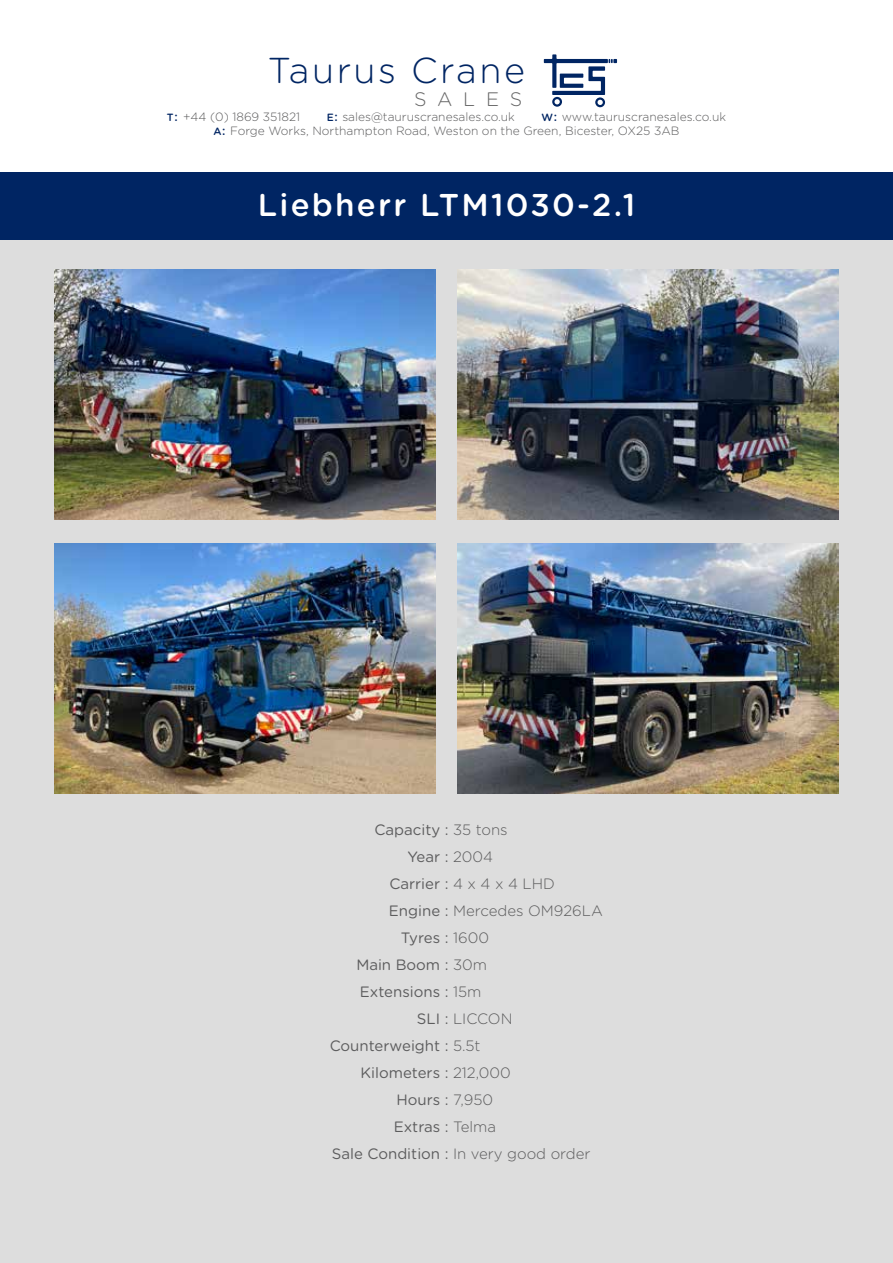
<style>
.page{position:relative;width:893px;height:1263px;background:#fff}
.page>*{position:absolute;margin:0;border:0;box-sizing:border-box;transform-origin:0 0}
.t1{font:300 36px "Gotham Rounded";letter-spacing:.07em;color:#002563}
.t2{font:500 31.5px "Gotham Rounded";letter-spacing:.07em;color:#fff}
.t3{font:300 19.5px "Gotham Rounded";letter-spacing:.55em;color:#666}
.t4{font:15px "Gotham Rounded";color:#5c5c5d}
.t5{font:300 15px "Gotham Rounded";color:#5c5c5d}
.t6{font:300 12px/13.5px "Gotham Rounded";color:#5c5c5d}
.s1{font-weight:500;font-size:10.5px;color:#002563}
.s2{font-weight:500;color:#002563}
.s3{font-weight:300}
.s4{font-weight:400}
</style>
<div class="page">
<div style="left:0;top:172px;width:893px;height:1091px;background:#ddd"></div>
<img style="left:458px;top:543px;width:381px;height:250px">
<img style="left:54px;top:543px;width:381px;height:250px">
<img style="left:458px;top:270px;width:381px;height:250px">
<img style="left:54px;top:270px;width:381px;height:250px">
<svg style="left:544px;top:54px;width:73px;height:53px"></svg>
<div style="left:0;top:172px;width:893px;height:68px;background:#002563"></div>
<h1 class="t1" style="left:268px;top:46px;width:259px">Taurus Crane</h1>
<h3 class="t3" style="left:414px;top:86px;width:110px">SALES</h3>
<p class="t6" style="left:167px;top:110px;width:135px"><span class="s1">T</span><span class="s2">:</span> +44 (0) 1869 351821</p>
<p class="t6" style="left:327px;top:110px;width:190px"><span class="s1">E</span><span class="s2">:</span> sales@tauruscranesales.co.uk</p>
<p class="t6" style="left:213px;top:110px;width:514px;text-indent:328px"><span class="s1">W</span><span class="s2">:</span> www.tauruscranesales.co.uk<br><span class="s1">A</span><span class="s2">:</span> Forge Works, Northampton Road, Weston on the Green, Bicester, OX25 3AB</p>
<h2 class="t2" style="left:258px;top:182px;width:379px">Liebherr LTM1030-2.1</h2>
<p class="t4" style="left:374px;top:820px;width:135px">Capacity : <span class="s3">35 tons</span></p>
<p class="t4" style="left:407px;top:847px;width:87px">Year : <span class="s3">2004</span></p>
<p class="t4" style="left:389px;top:874px;width:167px">Carrier : <span class="s3">4 x 4 x 4 LHD</span></p>
<p class="t5" style="left:389px;top:901px;width:216px"><span class="s4">Engine :</span> Mercedes OM926LA</p>
<p class="t4" style="left:401px;top:928px;width:90px">Tyres : <span class="s3">1600</span></p>
<p class="t4" style="left:356px;top:955px;width:132px">Main Boom : <span class="s3">30m</span></p>
<p class="t4" style="left:360px;top:982px;width:123px">Extensions : <span class="s3">15m</span></p>
<p class="t5" style="left:417px;top:1009px;width:97px"><span class="s4">SLI :</span> LICCON</p>
<p class="t4" style="left:330px;top:1036px;width:152px">Counterweight : <span class="s3">5.5t</span></p>
<p class="t4" style="left:360px;top:1063px;width:152px">Kilometers : <span class="s3">212,000</span></p>
<p class="t4" style="left:396px;top:1090px;width:98px">Hours : <span class="s3">7,950</span></p>
<p class="t4" style="left:394px;top:1117px;width:104px">Extras : <span class="s3">Telma</span></p>
<p class="t5" style="left:332px;top:1144px;width:260px"><span class="s4">Sale Condition :</span> In very good order</p>
</div>
